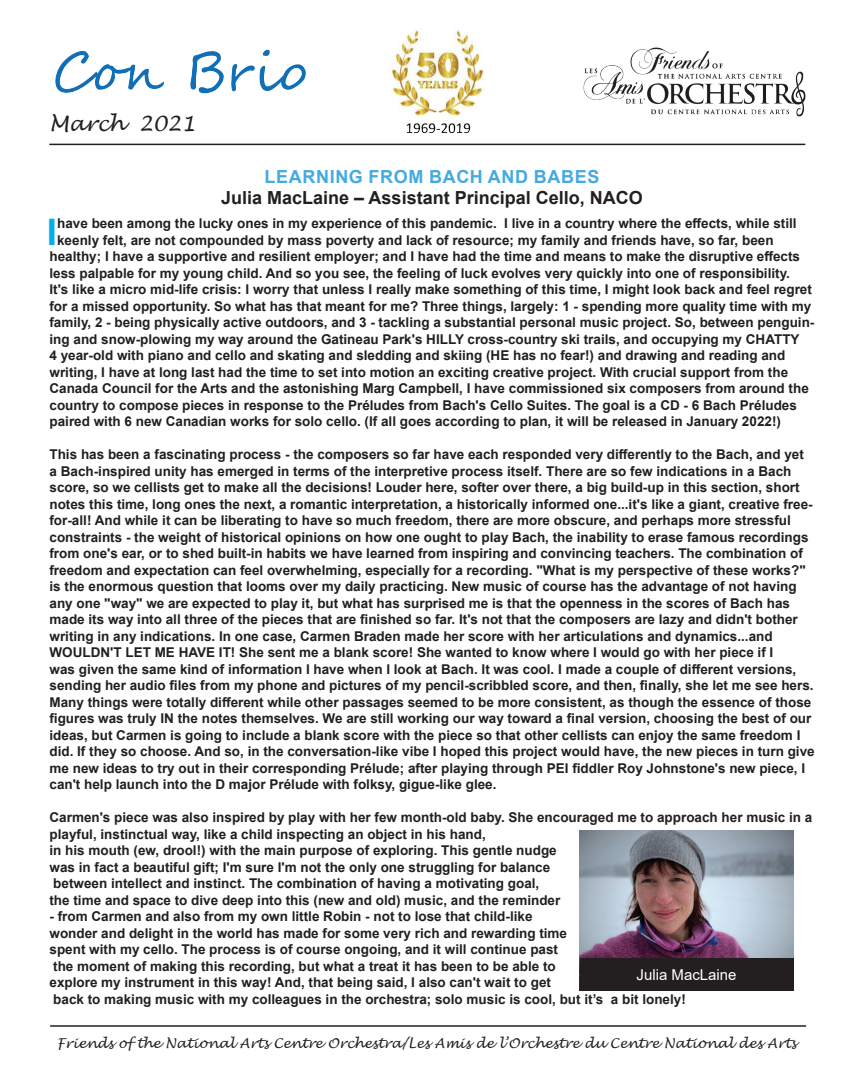
<style>
.page{position:relative;width:864px;height:1080px;background:#fff}
.page>*{position:absolute;margin:0;border:0;box-sizing:border-box;transform-origin:0 0}
.t1{font:700 36.6px "Arial";color:#00aeef}
.t2{font:italic 21px "Lucida Handwriting";color:#231f20}
.t3{font:700 18px "Arial";color:#231f20}
.t4{font:700 18px "Arial";letter-spacing:.035em;color:#45aadf}
.t5{font:15px "Arial";color:#fff}
.t6{font:700 13.5px/16.5px "Arial";color:#231f20}
.t7{font:italic 13.5px "Lucida Handwriting";color:#231f20}
</style>
<div class="page">
<hr style="left:50px;top:1025px;width:756px;height:2px;background:#231f20">
<hr style="left:49px;top:144px;width:756px;height:1px;background:#231f20">
<img style="left:55px;top:30px;width:751px;height:103px">
<img style="left:580px;top:830px;width:213px;height:128px">
<div style="left:580px;top:958px;width:213px;height:32px;background:#231f20"></div>
<h2 class="t2" style="left:49px;top:111px;width:148px">March 2021</h2>
<h3 class="t4" style="left:265px;top:164px;width:336px">LEARNING FROM BACH AND BABES</h3>
<h3 class="t3" style="left:221px;top:185px;width:423px">Julia MacLaine – Assistant Principal Cello, NACO</h3>
<h1 class="t1" style="left:47px;top:206px;width:12px">I</h1>
<p class="t6" style="left:57px;top:216px;width:741px">have been among the lucky ones in my experience of this pandemic. I live in a country where the effects, while still</p>
<p class="t6" style="left:57px;top:232px;width:718px">keenly felt, are not compounded by mass poverty and lack of resource; my family and friends have, so far, been</p>
<p class="t6" style="left:49px;top:249px;width:752px">healthy; I have a supportive and resilient employer; and I have had the time and means to make the disruptive effects</p>
<p class="t6" style="left:49px;top:265px;width:742px">less palpable for my young child. And so you see, the feeling of luck evolves very quickly into one of responsibility.</p>
<p class="t6" style="left:49px;top:282px;width:764px">It's like a micro mid-life crisis: I worry that unless I really make something of this time, I might look back and feel regret</p>
<p class="t6" style="left:49px;top:298px;width:763px">for a missed opportunity. So what has that meant for me? Three things, largely: 1 - spending more quality time with my</p>
<p class="t6" style="left:49px;top:315px;width:766px">family, 2 - being physically active outdoors, and 3 - tackling a substantial personal music project. So, between penguin-</p>
<p class="t6" style="left:49px;top:331px;width:752px">ing and snow-plowing my way around the Gatineau Park's HILLY cross-country ski trails, and occupying my CHATTY</p>
<p class="t6" style="left:49px;top:348px;width:737px">4 year-old with piano and cello and skating and sledding and skiing (HE has no fear!) and drawing and reading and</p>
<p class="t6" style="left:49px;top:364px;width:740px">writing, I have at long last had the time to set into motion an exciting creative project. With crucial support from the</p>
<p class="t6" style="left:49px;top:381px;width:761px">Canada Council for the Arts and the astonishing Marg Campbell, I have commissioned six composers from around the</p>
<p class="t6" style="left:49px;top:397px;width:749px">country to compose pieces in response to the Préludes from Bach's Cello Suites. The goal is a CD - 6 Bach Préludes</p>
<p class="t6" style="left:49px;top:414px;width:733px">paired with 6 new Canadian works for solo cello. (If all goes according to plan, it will be released in January 2022!)</p>
<p class="t6" style="left:49px;top:447px;width:767px">This has been a fascinating process - the composers so far have each responded very differently to the Bach, and yet a Bach-inspired unity has emerged in terms of the interpretive process itself. There are so few indications in a Bach score, so we cellists get to make all the decisions! Louder here, softer over there, a big build-up in this section, short notes this time, long ones the next, a romantic interpretation, a historically informed one...it's like a giant, creative free&shy;for-all! And while it can be liberating to have so much freedom, there are more obscure, and perhaps more stressful constraints - the weight of historical opinions on how one ought to play Bach, the inability to erase famous recordings from one's ear, or to shed built-in habits we have learned from inspiring and convincing teachers. The combination of freedom and expectation can feel overwhelming, especially for a recording. "What is my perspective of these works?" is the enormous question that looms over my daily practicing. New music of course has the advantage of not having any one "way" we are expected to play it, but what has surprised me is that the openness in the scores of Bach has made its way into all three of the pieces that are finished so far. It's not that the composers are lazy and didn't bother writing in any indications. In one case, Carmen Braden made her score with her articulations and dynamics...and WOULDN'T LET ME HAVE IT! She sent me a blank score! She wanted to know where I would go with her piece if I<br>was given the same kind of information I have when I look at Bach. It was cool. I made a couple of different versions, sending her audio files from my phone and pictures of my pencil-scribbled score, and then, finally, she let me see hers.<br>Many things were totally different while other passages seemed to be more consistent, as though the essence of those figures was truly IN the notes themselves. We are still working our way toward a final version, choosing the best of our ideas, but Carmen is going to include a blank score with the piece so that other cellists can enjoy the same freedom I did. If they so choose. And so, in the conversation-like vibe I hoped this project would have, the new pieces in turn give me new ideas to try out in their corresponding Prélude; after playing through PEI fiddler Roy Johnstone's new piece, I can't help launch into the D major Prélude with folksy, gigue-like glee.</p>
<p class="t6" style="left:49px;top:809px;width:764px">Carmen's piece was also inspired by play with her few month-old baby. She encouraged me to approach her music in a playful, instinctual way, like a child inspecting an object in his hand,<br>in his mouth (ew, drool!) with the main purpose of exploring. This gentle nudge<br>was in fact a beautiful gift; I'm sure I'm not the only one struggling for balance<br>between intellect and instinct. The combination of having a motivating goal,<br>the time and space to dive deep into this (new and old) music, and the reminder</p>
<p class="t6" style="left:49px;top:908px;width:638px">- from Carmen and also from my own little Robin - not to lose that child-like<br>wonder and delight in the world has made for some very rich and rewarding time<br>spent with my cello. The process is of course ongoing, and it will continue past<br>the moment of making this recording, but what a treat it has been to be able to<br>explore my instrument in this way! And, that being said, I also can't wait to get<br>back to making music with my colleagues in the orchestra; solo music is cool, but it’s a bit lonely!</p>
<p class="t5" style="left:637px;top:964px;width:102px">Julia MacLaine</p>
<p class="t7" style="left:57px;top:1035px;width:741px">Friends of the National Arts Centre Orchestra/Les Amis de l’Orchestre du Centre National des Arts</p>
</div>
